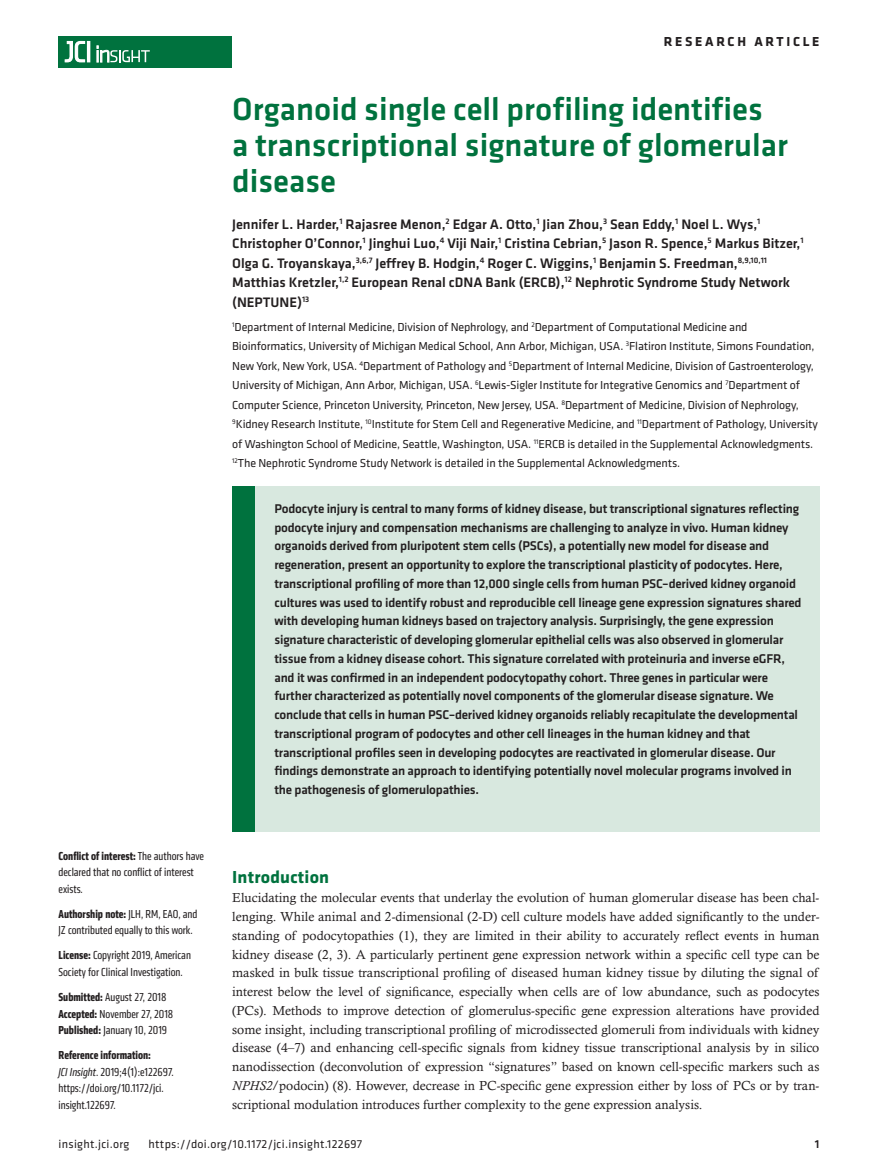
<style>
.page{position:relative;width:878px;height:1175px;background:#fff}
.page>*{position:absolute;margin:0;border:0;box-sizing:border-box;transform-origin:0 0}
.t1{font:500 33px/36px "Klavika Basic";color:#00723e}
.t2{font:700 18px "Klavika";letter-spacing:.01em;color:#00723e}
.t3{font:500 14.25px/19.5px "Klavika Basic";color:#231f20}
.t4{font:700 13.5px "Klavika Basic";letter-spacing:.2em;color:#231f20}
.t5{font:500 13.2px/18.8px "Klavika Basic";letter-spacing:-.015em;color:#231f20}
.t6{font:13.2px/18.8px "Calisto MT Std";color:#231f20;text-align:justify}
.t7{font:12px/19.5px "Klavika";letter-spacing:-.01em;color:#231f20}
.t8{font:condensed 12px/16.5px "Klavika";color:#231f20}
.t9{font:12px "Klavika Basic";letter-spacing:.025em;color:#231f20}
.t10{font:500 12px "Klavika Basic";color:#231f20}
.s1{font-weight:700}
.s2{font-style:italic}
</style>
<div class="page">
<div style="left:59px;top:36px;width:173px;height:31px;background:#00723e"></div>
<hr style="left:87px;top:41px;width:3px;height:21px;background:#fff">
<svg style="left:64px;top:41px;width:21px;height:22px"></svg>
<svg style="left:97px;top:46px;width:53px;height:16px"></svg>
<div style="left:232px;top:486px;width:587px;height:345px;background:#d8e8df"></div>
<div style="left:232px;top:486px;width:22px;height:345px;background:#00723e"></div>
<p class="t4" style="left:663px;top:32px;width:157px">RESEARCH ARTICLE</p>
<h1 class="t1" style="left:232px;top:91px;width:557px">Organoid single cell profiling identifies<br>a transcriptional signature of glomerular disease</h1>
<p class="t3" style="left:232px;top:214px;width:573px">Jennifer L. Harder,<sup>1</sup> Rajasree Menon,<sup>2</sup> Edgar A. Otto,<sup>1</sup> Jian Zhou,<sup>3</sup> Sean Eddy,<sup>1</sup> Noel L. Wys,<sup>1<br></sup>Christopher O’Connor,<sup>1</sup> Jinghui Luo,<sup>4</sup> Viji Nair,<sup>1</sup> Cristina Cebrian,<sup>5</sup> Jason R. Spence,<sup>5</sup> Markus Bitzer,<sup>1<br></sup>Olga G. Troyanskaya,<sup>3,6,7</sup> Jeffrey B. Hodgin,<sup>4</sup> Roger C. Wiggins,<sup>1</sup> Benjamin S. Freedman,<sup>8,9,10,11<br></sup>Matthias Kretzler,<sup>1,2</sup> European Renal cDNA Bank (ERCB),<sup>12</sup> Nephrotic Syndrome Study Network (NEPTUNE)<sup>13</sup></p>
<p class="t7" style="left:232px;top:316px;width:587px"><sup>1</sup>Department of Internal Medicine, Division of Nephrology, and <sup>2</sup>Department of Computational Medicine and Bioinformatics, University of Michigan Medical School, Ann Arbor, Michigan, USA. <sup>3</sup>Flatiron Institute, Simons Foundation, New York, New York, USA. <sup>4</sup>Department of Pathology and <sup>5</sup>Department of Internal Medicine, Division of Gastroenterology, University of Michigan, Ann Arbor, Michigan, USA. <sup>6</sup>Lewis-Sigler Institute for Integrative Genomics and <sup>7</sup>Department of Computer Science, Princeton University, Princeton, New Jersey, USA. <sup>8</sup>Department of Medicine, Division of Nephrology, <sup>9</sup>Kidney Research Institute, <sup>10</sup>Institute for Stem Cell and Regenerative Medicine, and <sup>11</sup>Department of Pathology, University of Washington School of Medicine, Seattle, Washington, USA. <sup>11</sup>ERCB is detailed in the Supplemental Acknowledgments.<br><sup>12</sup>The Nephrotic Syndrome Study Network is detailed in the Supplemental Acknowledgments.</p>
<p class="t8" style="left:59px;top:847px;width:147px"><span class="s1">Conflict of interest:</span> The authors have declared that no conflict of interest exists.</p>
<p class="t8" style="left:59px;top:905px;width:140px"><span class="s1">Authorship note:</span> JLH, RM, EAO, and<br>JZ contributed equally to this work.</p>
<p class="t8" style="left:59px;top:947px;width:134px"><span class="s1">License:</span> Copyright 2019, American<br>Society for Clinical Investigation.</p>
<p class="t8" style="left:59px;top:988px;width:116px"><span class="s1">Submitted:</span> August 27, 2018<br><span class="s1">Accepted:</span> November 27, 2018<br><span class="s1">Published:</span> January 10, 2019</p>
<p class="t8" style="left:59px;top:1046px;width:117px"><span class="s1">Reference information:<br></span><span class="s2">JCI Insight</span>. 2019;4(1):e122697. https://doi.org/10.1172/jci. insight.122697.</p>
<p class="t5" style="left:274px;top:498px;width:528px">Podocyte injury is central to many forms of kidney disease, but transcriptional signatures reflecting podocyte injury and compensation mechanisms are challenging to analyze in vivo. Human kidney organoids derived from pluripotent stem cells (PSCs), a potentially new model for disease and regeneration, present an opportunity to explore the transcriptional plasticity of podocytes. Here, transcriptional profiling of more than 12,000 single cells from human PSC–derived kidney organoid cultures was used to identify robust and reproducible cell lineage gene expression signatures shared with developing human kidneys based on trajectory analysis. Surprisingly, the gene expression signature characteristic of developing glomerular epithelial cells was also observed in glomerular tissue from a kidney disease cohort. This signature correlated with proteinuria and inverse eGFR, and it was confirmed in an independent podocytopathy cohort. Three genes in particular were further characterized as potentially novel components of the glomerular disease signature. We conclude that cells in human PSC–derived kidney organoids reliably recapitulate the developmental transcriptional program of podocytes and other cell lineages in the human kidney and that transcriptional profiles seen in developing podocytes are reactivated in glomerular disease. Our findings demonstrate an approach to identifying potentially novel molecular programs involved in the pathogenesis of glomerulopathies.</p>
<h2 class="t2" style="left:232px;top:864px;width:98px">Introduction</h2>
<p class="t6" style="left:232px;top:888px;width:588px">Elucidating the molecular events that underlay the evolution of human glomerular disease has been chal&shy;lenging. While animal and 2-dimensional (2-D) cell culture models have added significantly to the under&shy;standing of podocytopathies (1), they are limited in their ability to accurately reflect events in human kidney disease (2, 3). A particularly pertinent gene expression network within a specific cell type can be masked in bulk tissue transcriptional profiling of diseased human kidney tissue by diluting the signal of interest below the level of significance, especially when cells are of low abundance, such as podocytes (PCs). Methods to improve detection of glomerulus-specific gene expression alterations have provided some insight, including transcriptional profiling of microdissected glomeruli from individuals with kidney disease (4–7) and enhancing cell-specific signals from kidney tissue transcriptional analysis by in silico nanodissection (deconvolution of expression “signatures” based on known cell-specific markers such as <span class="s2">NPHS2</span>/podocin) (8). However, decrease in PC-specific gene expression either by loss of PCs or by tran&shy;scriptional modulation introduces further complexity to the gene expression analysis.</p>
<p class="t9" style="left:58px;top:1135px;width:72px">insight.jci.org</p>
<p class="t9" style="left:148px;top:1135px;width:215px">https://doi.org/10.1172/jci.insight.122697</p>
<p class="t10" style="left:814px;top:1135px;width:6px">1</p>
</div>
